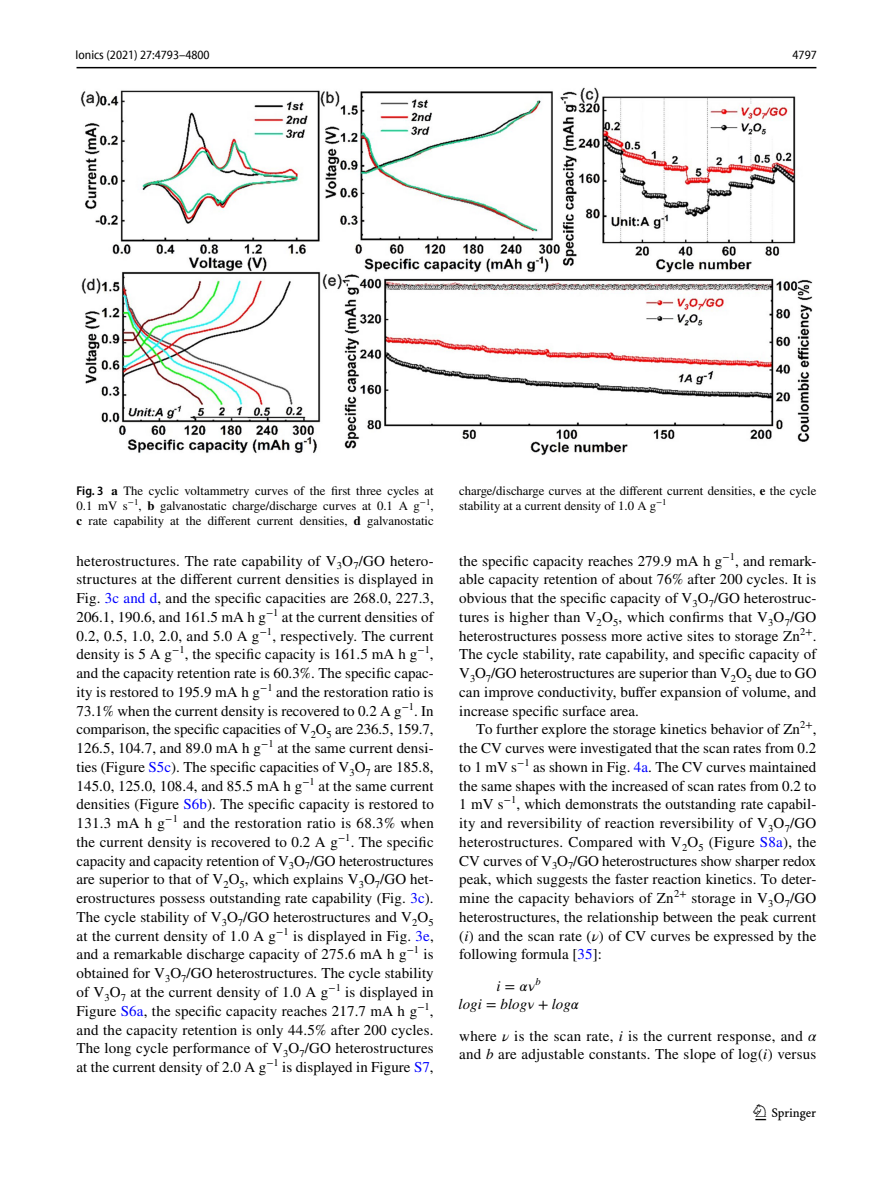
<style>
.page{position:relative;width:893px;height:1187px;background:#fff}
.page>*{position:absolute;margin:0;border:0;box-sizing:border-box;transform-origin:0 0}
.t1{font:22.5px "Springnew Regular 3";color:#000}
.t2{font:15px/18.8px "STIX";letter-spacing:.01em;color:#000;text-align:justify}
.t3{font:italic 15px "STIX General";color:#000}
.t4{font:italic 15px "STIX Math";color:#000}
.t5{font:12.75px/15px "STIX";color:#000;text-align:justify}
.t6{font:semi-condensed 12.75px "Myriad Pro Unic";color:#000}
.s1{font-family:"Myriad Pro";font-weight:600;font-stretch:semi-condensed}
.s2{font-weight:700}
.s3{color:#00f}
.s4{font-style:italic}
.s5{font-family:"STIX General"}
.s6{font-style:normal}
.s7{font-family:"STIX Math";font-style:normal}
.s8{font-family:"STIX Math"}
</style>
<div class="page">
<hr style="left:77px;top:67px;width:739px;height:1px;background:#000">
<img style="left:81px;top:87px;width:731px;height:369px">
<p class="t6" style="left:76px;top:50px;width:136px">Ionics (2021) 27:4793–4800</p>
<p class="t6" style="left:793px;top:50px;width:26px">4797</p>
<p class="t5" style="left:77px;top:484px;width:359px"><span class="s1">Fig. 3</span> <span class="s2">a</span> The cyclic voltammetry curves of the first three cycles at 0.1 mV s<sup>−1</sup>, <span class="s2">b</span> galvanostatic charge/discharge curves at 0.1 A g<sup>−1</sup>, <span class="s2">c</span> rate capability at the different current densities, <span class="s2">d</span> galvanostatic</p>
<p class="t5" style="left:459px;top:484px;width:359px">charge/discharge curves at the different current densities, <span class="s2">e</span> the cycle stability at a current density of 1.0 A g<sup>−1</sup></p>
<p class="t2" style="left:77px;top:552px;width:359px">heterostructures. The rate capability of V<sub>3</sub>O<sub>7</sub>/GO hetero&shy;structures at the different current densities is displayed in Fig. <span class="s3">3c and d</span>, and the specific capacities are 268.0, 227.3, 206.1, 190.6, and 161.5 mA h g<sup>−1</sup> at the current densities of 0.2, 0.5, 1.0, 2.0, and 5.0 A g<sup>−1</sup>, respectively. The current density is 5 A g<sup>−1</sup>, the specific capacity is 161.5 mA h g<sup>−1</sup>, and the capacity retention rate is 60.3%. The specific capac&shy;ity is restored to 195.9 mA h g<sup>−1</sup> and the restoration ratio is 73.1% when the current density is recovered to 0.2 A g<sup>−1</sup>. In comparison, the specific capacities of V<sub>2</sub>O<sub>5</sub> are 236.5, 159.7, 126.5, 104.7, and 89.0 mA h g<sup>−1</sup> at the same current densi&shy;ties (Figure <span class="s3">S5c</span>). The specific capacities of V<sub>3</sub>O<sub>7</sub> are 185.8, 145.0, 125.0, 108.4, and 85.5 mA h g<sup>−1</sup> at the same current densities (Figure <span class="s3">S6b</span>). The specific capacity is restored to 131.3 mA h g<sup>−1</sup> and the restoration ratio is 68.3% when the current density is recovered to 0.2 A g<sup>−1</sup>. The specific capacity and capacity retention of V<sub>3</sub>O<sub>7</sub>/GO heterostructures are superior to that of V<sub>2</sub>O<sub>5</sub>, which explains V<sub>3</sub>O<sub>7</sub>/GO het&shy;erostructures possess outstanding rate capability (Fig. <span class="s3">3c</span>).<br>The cycle stability of V<sub>3</sub>O<sub>7</sub>/GO heterostructures and V<sub>2</sub>O<sub>5 </sub>at the current density of 1.0 A g<sup>−1</sup> is displayed in Fig. <span class="s3">3e</span>, and a remarkable discharge capacity of 275.6 mA h g<sup>−1</sup> is obtained for V<sub>3</sub>O<sub>7</sub>/GO heterostructures. The cycle stability of V<sub>3</sub>O<sub>7</sub> at the current density of 1.0 A g<sup>−1</sup> is displayed in Figure <span class="s3">S6a</span>, the specific capacity reaches 217.7 mA h g<sup>−1</sup>, and the capacity retention is only 44.5% after 200 cycles.<br>The long cycle performance of V<sub>3</sub>O<sub>7</sub>/GO heterostructures at the current density of 2.0 A g<sup>−1</sup> is displayed in Figure <span class="s3">S7</span>,</p>
<p class="t2" style="left:459px;top:552px;width:359px">the specific capacity reaches 279.9 mA h g<sup>−1</sup>, and remark&shy;able capacity retention of about 76% after 200 cycles. It is obvious that the specific capacity of V<sub>3</sub>O<sub>7</sub>/GO heterostruc&shy;tures is higher than V<sub>2</sub>O<sub>5</sub>, which confirms that V<sub>3</sub>O<sub>7</sub>/GO heterostructures possess more active sites to storage Zn<sup>2+</sup>.<br>The cycle stability, rate capability, and specific capacity of V<sub>3</sub>O<sub>7</sub>/GO heterostructures are superior than V<sub>2</sub>O<sub>5</sub> due to GO can improve conductivity, buffer expansion of volume, and increase specific surface area.</p>
<p class="t2" style="left:459px;top:721px;width:359px;text-indent:17px">To further explore the storage kinetics behavior of Zn<sup>2+</sup>, the CV curves were investigated that the scan rates from 0.2 to 1 mV s<sup>−1</sup> as shown in Fig. <span class="s3">4a</span>. The CV curves maintained the same shapes with the increased of scan rates from 0.2 to 1 mV s<sup>−1</sup>, which demonstrats the outstanding rate capabil&shy;ity and reversibility of reaction reversibility of V<sub>3</sub>O<sub>7</sub>/GO heterostructures. Compared with V<sub>2</sub>O<sub>5</sub> (Figure <span class="s3">S8a</span>), the CV curves of V<sub>3</sub>O<sub>7</sub>/GO heterostructures show sharper redox peak, which suggests the faster reaction kinetics. To deter&shy;mine the capacity behaviors of Zn<sup>2+</sup> storage in V<sub>3</sub>O<sub>7</sub>/GO heterostructures, the relationship between the peak current (<span class="s4">i</span>) and the scan rate (<span class="s4">ν</span>) of CV curves be expressed by the following formula [<span class="s3">35</span>]:</p>
<p class="t4" style="left:497px;top:976px;width:46px"><span class="s5">i</span><span class="s6">=</span>𝛼𝜈<sup>b</sup></p>
<p class="t3" style="left:459px;top:999px;width:122px">logi <span class="s7">=</span> blog<span class="s8">𝜈</span> <span class="s7">+</span> log<span class="s8">𝛼</span></p>
<p class="t2" style="left:459px;top:1027px;width:359px">where <span class="s4">ν</span> is the scan rate, <span class="s4">i</span> is the current response, and <span class="s4">α </span>and <span class="s4">b</span> are adjustable constants. The slope of log(<span class="s4">i</span>) versus</p>
<h1 class="t1" style="left:755px;top:1104px;width:62px">1 3</h1>
</div>
